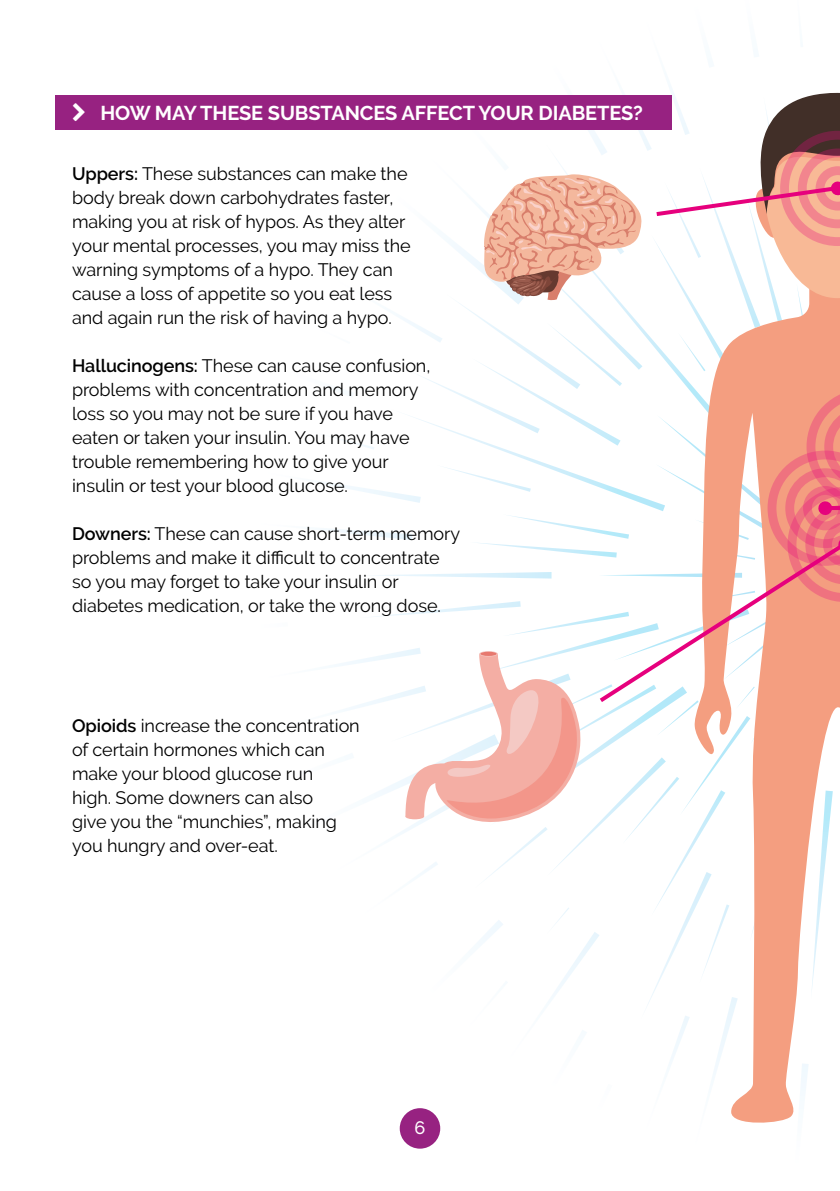
<style>
.page{position:relative;width:840px;height:1191px;background:#fff}
.page>*{position:absolute;margin:0;border:0;box-sizing:border-box;transform-origin:0 0}
.t1{font:700 20px "Raleway";letter-spacing:-.005em;color:#fff}
.t2{font:18px/24px "Raleway";letter-spacing:-.005em;color:#000}
.t3{font:500 18px "Raleway";color:#fff}
.s1{font-weight:600}
</style>
<div class="page">
<svg style="left:163px;top:85px;width:676px;height:566px"></svg>
<svg style="left:693px;top:298px;width:146px;height:825px"></svg>
<svg style="left:483px;top:174px;width:159px;height:126px"></svg>
<svg style="left:405px;top:654px;width:178px;height:177px"></svg>
<div style="left:405px;top:814px;width:19px;height:5px;background:#f4aea4;border-radius:50%"></div>
<div style="left:480px;top:651px;width:16px;height:5px;background:#e7796f;border-radius:50%"></div>
<svg style="left:651px;top:93px;width:188px;height:205px"></svg>
<svg style="left:767px;top:389px;width:72px;height:149px;background:#f1867f"></svg>
<svg style="left:595px;top:538px;width:244px;height:168px"></svg>
<div style="left:55px;top:96px;width:616px;height:34px;background:#972281"></div>
<div style="left:399px;top:1108px;width:41px;height:40px;background:#972281;border-radius:50%"></div>
<p class="t1" style="left:100px;top:102px;width:543px">HOW MAY THESE SUBSTANCES AFFECT YOUR DIABETES?</p>
<p class="t2" style="left:72px;top:162px;width:340px"><span class="s1">Uppers:</span> These substances can make the body break down carbohydrates faster, making you at risk of hypos. As they alter your mental processes, you may miss the warning symptoms of a hypo. They can cause a loss of appetite so you eat less and again run the risk of having a hypo.</p>
<p class="t2" style="left:72px;top:354px;width:359px"><span class="s1">Hallucinogens:</span> These can cause confusion, problems with concentration and memory loss so you may not be sure if you have eaten or taken your insulin. You may have trouble remembering how to give your insulin or test your blood glucose.</p>
<p class="t2" style="left:72px;top:522px;width:389px"><span class="s1">Downers:</span> These can cause short-term memory problems and make it difficult to concentrate so you may forget to take your insulin or diabetes medication, or take the wrong dose.</p>
<p class="t2" style="left:72px;top:714px;width:289px"><span class="s1">Opioids</span> increase the concentration of certain hormones which can make your blood glucose run<br>high. Some downers can also<br>give you the “munchies”, making you hungry and over-eat.</p>
<p class="t3" style="left:414px;top:1117px;width:12px">6</p>
</div>
